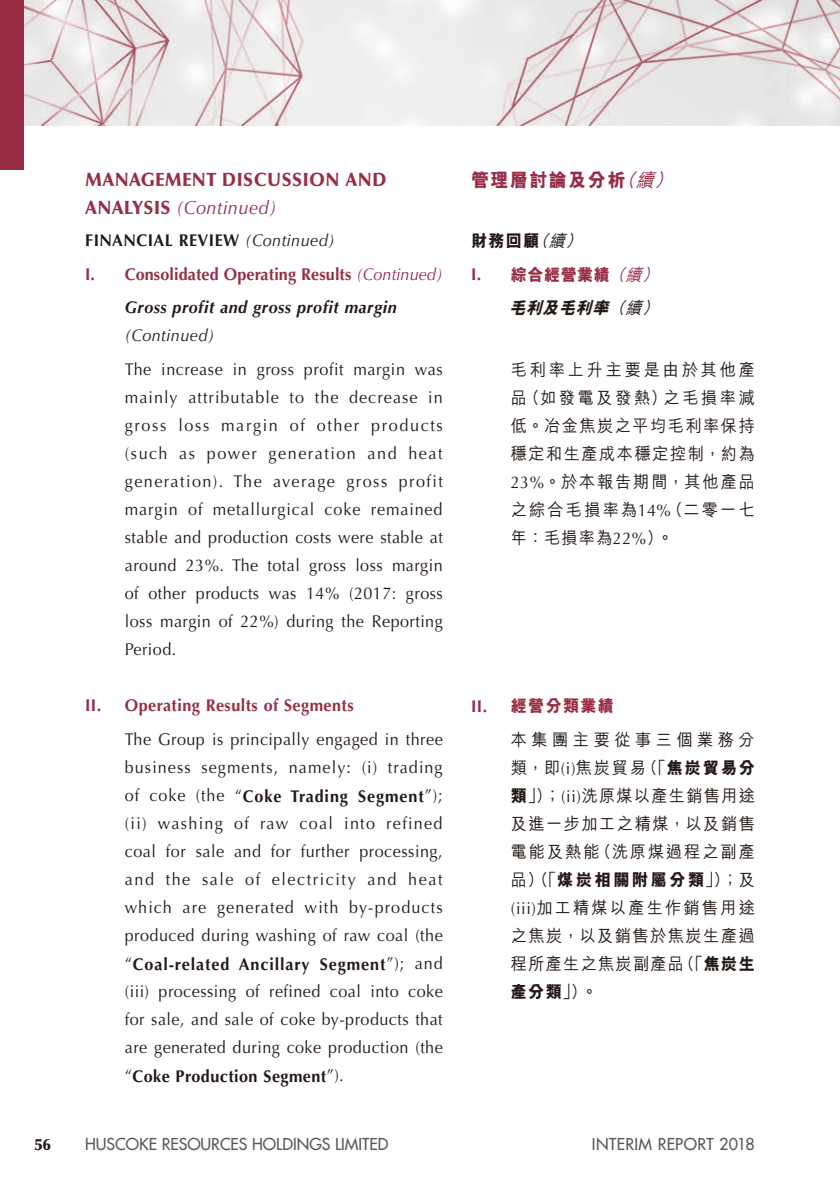
<style>
.page{position:relative;width:840px;height:1191px;background:#fff}
.page>*{position:absolute;margin:0;border:0;box-sizing:border-box;transform-origin:0 0}
.t1{font:900 19px/28px "Optima LT Std";letter-spacing:.025em;color:#982d45;scale:.95 1}
.t2{font:800 19px "M Hei HK";letter-spacing:.08em;color:#982d45;scale:.95 1}
.t3{font:17px/28px "Optima LT Std";letter-spacing:.03em;color:#231916;text-align:justify;scale:.95 1}
.t4{font:500 17px/28px "M Hei HK";letter-spacing:.115em;color:#231916;text-align:justify;scale:.95 1}
.t5{font:700 17px "Optima LT Std";letter-spacing:.005em;color:#982d45;scale:.95 1}
.t6{font:italic 700 17px "Optima LT Std";letter-spacing:.03em;color:#231916;scale:.95 1}
.t7{font:700 17px "Optima LT Std";letter-spacing:.03em;color:#982d45;scale:.95 1}
.t8{font:700 17px "Optima LT Std";letter-spacing:.03em;color:#231916;scale:.95 1}
.t9{font:500 17px/33.6px "M Hei HK";letter-spacing:.28em;color:#231916;scale:.95 1}
.t10{font:italic 17px "Optima LT Std";letter-spacing:.03em;color:#231916;scale:.95 1}
.t11{font:800 17px "M Hei HK";letter-spacing:.03em;color:#982d45;scale:.95 1}
.t12{font:italic 800 17px "M Hei HK";color:#231916;scale:.95 1}
.t13{font:800 17px "M Hei HK";color:#231916;scale:.95 1}
.t14{font:500 16px "Futura Std";color:#595857}
.t15{font:500 16px "Futura Std";letter-spacing:.02em;color:#595857}
.t16{font:900 16px "Optima LT Std";color:#231916}
.s1{font-weight:400;font-style:italic}
.s2{font-weight:700}
.s3{font-weight:500;font-style:italic}
.s4{font-family:"Optima LT Std";font-weight:700}
.s5{font-weight:500}
.s6{font-family:"Optima LT Std";font-weight:400}
.s7{font-family:"Optima LT Std";font-weight:700;color:#982d45}
.s8{font-weight:800;color:#982d45}
.s9{font-weight:800}
</style>
<div class="page">
<img style="left:24px;top:0;width:815px;height:125px">
<div style="left:0;top:0;width:24px;height:170px;background:#982d45"></div>
<p class="t1" style="left:85px;top:166px;width:318px">MANAGEMENT DISCUSSION AND<br>ANALYSIS <span class="s1">(Continued)</span></p>
<p class="t8" style="left:85px;top:230px;width:264px">FINANCIAL REVIEW <span class="s1">(Continued)</span></p>
<p class="t5" style="left:85px;top:264px;width:377px">I. Consolidated Operating Results <span class="s1">(Continued)</span></p>
<p class="t6" style="left:125px;top:297px;width:287px">Gross profit and gross profit margin</p>
<p class="t10" style="left:125px;top:326px;width:96px">(Continued)</p>
<p class="t3" style="left:125px;top:355px;width:336px">The increase in gross profit margin was mainly attributable to the decrease in gross loss margin of other products (such as power generation and heat generation). The average gross profit margin of metallurgical coke remained stable and production costs were stable at around 23%. The total gross loss margin of other products was 14% (2017: gross loss margin of 22%) during the Reporting Period.</p>
<p class="t7" style="left:85px;top:695px;width:284px">II. Operating Results of Segments</p>
<p class="t3" style="left:125px;top:725px;width:336px;line-height:28.6px">The Group is principally engaged in three business segments, namely: (i) trading of coke (the “<span class="s2">Coke Trading Segment</span>”);</p>
<p class="t3" style="left:125px;top:809px;width:336px">(ii) washing of raw coal into refined coal for sale and for further processing, and the sale of electricity and heat which are generated with by-products produced during washing of raw coal (the “<span class="s2">Coal-related Ancillary Segment</span>”); and</p>
<p class="t3" style="left:125px;top:977px;width:336px">(iii) processing of refined coal into coke for sale, and sale of coke by-products that are generated during coke production (the “<span class="s2">Coke Production Segment</span>”).</p>
<p class="t2" style="left:471px;top:167px;width:220px">管理層討論及分析<span class="s3">（續）</span></p>
<p class="t13" style="left:471px;top:229px;width:124px">財務回顧<span class="s3">（續）</span></p>
<p class="t11" style="left:471px;top:263px;width:204px"><span class="s4">I.</span> 綜合經營業績<span class="s3">（續）</span></p>
<p class="t12" style="left:508px;top:297px;width:165px">毛利及毛利率<span class="s5">（續）</span></p>
<p class="t4" style="left:510px;top:354px;width:258px">毛利率上升主要是由於其他產品（如發電及發熱）之毛損率減低。冶金焦炭之平均毛利率保持穩定和生產成本穩定控制，約為<span class="s6">23%</span>。於本報告期間，其他產品之綜合毛損率為<span class="s6">14%</span>（二零一七年：毛損率為<span class="s6">22%</span>）。</p>
<p class="t9" style="left:510px;top:688px;width:258px;text-indent:-40px"><span class="s7">II.</span> <span class="s8">經營分類業績<br></span>本集團主要從事三個業務分</p>
<p class="t4" style="left:510px;top:752px;width:258px">類，即<span class="s6">(i)</span>焦炭貿易（「<span class="s9">焦炭貿易分類</span>」）；<span class="s6">(ii)</span>洗原煤以產生銷售用途及進一步加工之精煤，以及銷售電能及熱能（洗原煤過程之副產品）（「<span class="s9">煤炭相關附屬分類</span>」）；及<span class="s6">(iii)</span>加工精煤以產生作銷售用途之焦炭，以及銷售於焦炭生產過程所產生之焦炭副產品（「<span class="s9">焦炭生產分類</span>」）。</p>
<p class="t16" style="left:34px;top:1135px;width:18px">56</p>
<p class="t14" style="left:85px;top:1134px;width:305px">HUSCOKE RESOURCES HOLDINGS LIMITED</p>
<p class="t15" style="left:591px;top:1134px;width:164px">INTERIM REPORT 2018</p>
</div>
